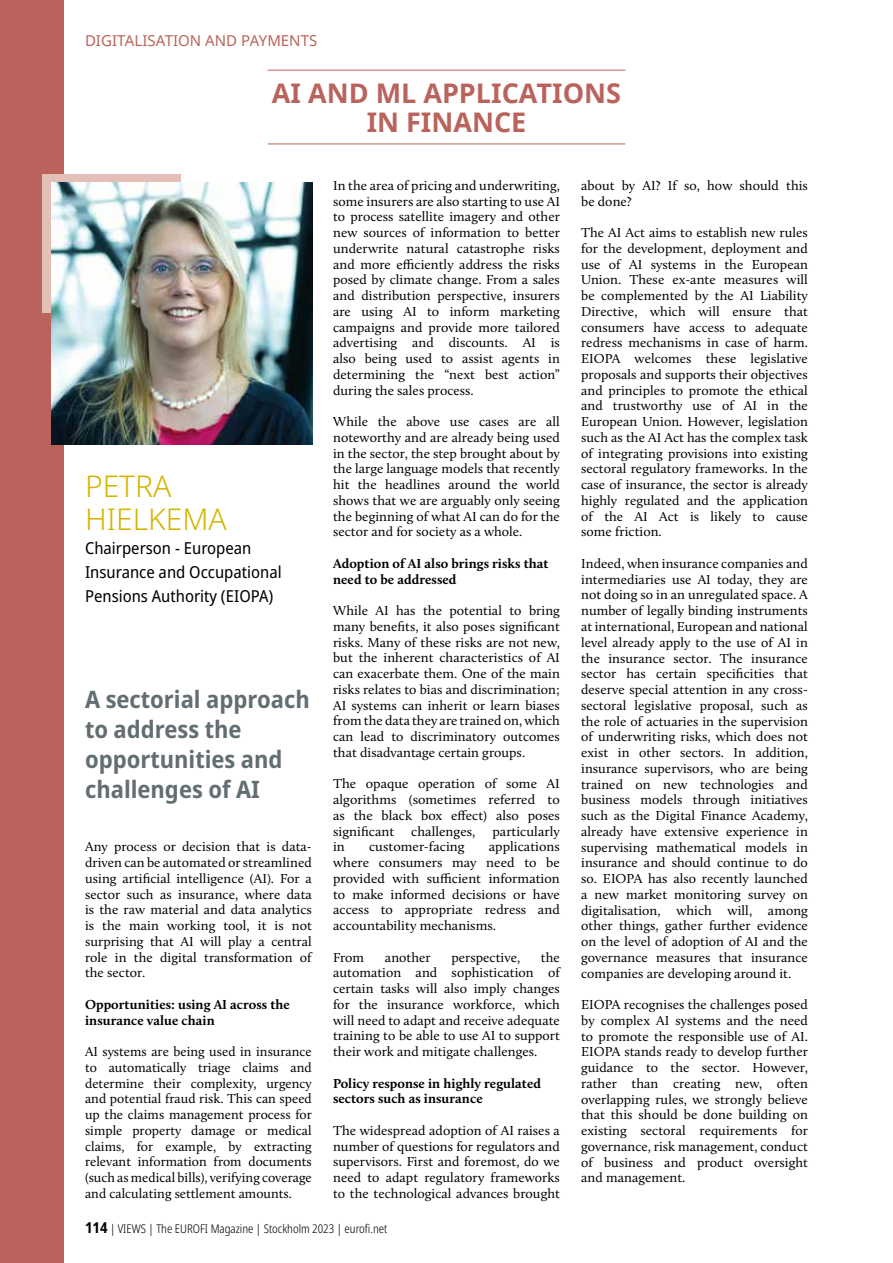
<style>
.page{position:relative;width:893px;height:1263px;background:#fff}
.page>*{position:absolute;margin:0;border:0;box-sizing:border-box;transform-origin:0 0}
.t1{font:300 30px/33px "Noto Sans";color:#d3b400}
.t2{font:700 27px/28.5px "Noto Sans";color:#ba635c;text-align:center}
.t3{font:700 semi-condensed 24px/30px "Noto Sans";color:#636e73}
.t4{font:semi-condensed 16.5px/24px "Noto Sans";color:#000}
.t5{font:15px "Noto Sans";color:#ba635c}
.t6{font:13.5px/15.8px "Calluna";letter-spacing:.005em;color:#000;text-align:justify}
.t7{font:700 13.5px/15.8px "Calluna";letter-spacing:.005em;color:#000}
.t8{font:300 condensed 12px "Noto Sans";color:#000}
.s1{font-weight:700;font-size:15px}
</style>
<div class="page">
<div style="left:0;top:0;width:64px;height:1263px;background:#ba635c"></div>
<hr style="left:268px;top:144px;width:357px;height:1px;background:#ba635c">
<hr style="left:268px;top:70px;width:357px;height:1px;background:#ba635c">
<div style="left:43px;top:174px;width:138px;height:138px;background:#e4bfb7"></div>
<img style="left:51px;top:183px;width:262px;height:261px">
<p class="t5" style="left:85px;top:30px;width:234px">DIGITALISATION AND PAYMENTS</p>
<h2 class="t2" style="left:272px;top:80px;width:351px">AI AND ML APPLICATIONS<br>IN FINANCE</h2>
<h1 class="t1" style="left:85px;top:471px;width:143px">PETRA<br>HIELKEMA</h1>
<p class="t4" style="left:85px;top:537px;width:198px">Chairperson - European<br>Insurance and Occupational<br>Pensions Authority (EIOPA)</p>
<h3 class="t3" style="left:85px;top:685px;width:226px">A sectorial approach to address the opportunities and challenges of AI</h3>
<p class="t6" style="left:85px;top:839px;width:228px">Any process or decision that is data&shy;driven can be automated or streamlined using artificial intelligence (AI). For a sector such as insurance, where data is the raw material and data analytics is the main working tool, it is not surprising that AI will play a central role in the digital transformation of the sector.</p>
<p class="t7" style="left:85px;top:996px;width:206px">Opportunities: using AI across the insurance value chain</p>
<p class="t6" style="left:85px;top:1044px;width:228px">AI systems are being used in insurance to automatically triage claims and determine their complexity, urgency and potential fraud risk. This can speed up the claims management process for simple property damage or medical claims, for example, by extracting relevant information from documents (such as medical bills), verifying coverage and calculating settlement amounts.</p>
<p class="t6" style="left:333px;top:177px;width:228px">In the area of pricing and underwriting, some insurers are also starting to use AI to process satellite imagery and other new sources of information to better underwrite natural catastrophe risks and more efficiently address the risks posed by climate change. From a sales and distribution perspective, insurers are using AI to inform marketing campaigns and provide more tailored advertising and discounts. AI is also being used to assist agents in determining the “next best action” during the sales process.</p>
<p class="t6" style="left:333px;top:414px;width:228px">While the above use cases are all noteworthy and are already being used in the sector, the step brought about by the large language models that recently hit the headlines around the world shows that we are arguably only seeing the beginning of what AI can do for the sector and for society as a whole.</p>
<p class="t7" style="left:333px;top:555px;width:217px">Adoption of AI also brings risks that need to be addressed</p>
<p class="t6" style="left:333px;top:603px;width:228px">While AI has the potential to bring many benefits, it also poses significant risks. Many of these risks are not new, but the inherent characteristics of AI can exacerbate them. One of the main risks relates to bias and discrimination; AI systems can inherit or learn biases from the data they are trained on, which can lead to discriminatory outcomes that disadvantage certain groups.</p>
<p class="t6" style="left:333px;top:776px;width:228px">The opaque operation of some AI algorithms (sometimes referred to as the black box effect) also poses significant</p>
<p class="t6" style="left:411px;top:823px;width:66px">challenges,</p>
<p class="t6" style="left:492px;top:823px;width:69px">particularly</p>
<p class="t6" style="left:333px;top:839px;width:228px;text-indent:156px">applications where consumers may need to be provided with sufficient information to make informed decisions or have access to appropriate redress and accountability mechanisms.</p>
<p class="t6" style="left:333px;top:949px;width:33px">From</p>
<p class="t6" style="left:385px;top:949px;width:47px">another</p>
<p class="t6" style="left:451px;top:949px;width:70px">perspective,</p>
<p class="t6" style="left:333px;top:839px;width:13px">in</p>
<p class="t6" style="left:369px;top:839px;width:97px">customer-facing</p>
<p class="t6" style="left:333px;top:949px;width:228px;text-indent:208px">the automation and sophistication of certain tasks will also imply changes for the insurance workforce, which will need to adapt and receive adequate training to be able to use AI to support their work and mitigate challenges.</p>
<p class="t7" style="left:333px;top:1075px;width:210px">Policy response in highly regulated sectors such as insurance</p>
<p class="t6" style="left:333px;top:1122px;width:228px">The widespread adoption of AI raises a number of questions for regulators and supervisors. First and foremost, do we need to adapt regulatory frameworks to the technological advances brought</p>
<p class="t8" style="left:85px;top:1220px;width:304px"><span class="s1">114</span> | VIEWS | The EUROFI Magazine | Stockholm 2023 | eurofi.net</p>
<p class="t6" style="left:581px;top:177px;width:228px">about by AI? If so, how should this be done?</p>
<p class="t6" style="left:581px;top:225px;width:228px">The AI Act aims to establish new rules for the development, deployment and use of AI systems in the European Union. These ex-ante measures will be complemented by the AI Liability Directive, which will ensure that consumers have access to adequate redress mechanisms in case of harm.<br>EIOPA welcomes these legislative proposals and supports their objectives and principles to promote the ethical and trustworthy use of AI in the European Union. However, legislation such as the AI Act has the complex task of integrating provisions into existing sectoral regulatory frameworks. In the case of insurance, the sector is already highly regulated and the application of the AI Act is likely to cause some friction.</p>
<p class="t6" style="left:581px;top:555px;width:228px">Indeed, when insurance companies and intermediaries use AI today, they are not doing so in an unregulated space. A number of legally binding instruments at international, European and national level already apply to the use of AI in the insurance sector. The insurance sector has certain specificities that deserve special attention in any cross&shy;sectoral legislative proposal, such as the role of actuaries in the supervision of underwriting risks, which does not exist in other sectors. In addition, insurance supervisors, who are being trained on new technologies and business models through initiatives such as the Digital Finance Academy, already have extensive experience in supervising mathematical models in insurance and should continue to do so. EIOPA has also recently launched a new market monitoring survey on digitalisation, which will, among other things, gather further evidence on the level of adoption of AI and the governance measures that insurance companies are developing around it.</p>
<p class="t6" style="left:581px;top:996px;width:228px">EIOPA recognises the challenges posed by complex AI systems and the need to promote the responsible use of AI.<br>EIOPA stands ready to develop further guidance to the sector. However, rather than creating new, often overlapping rules, we strongly believe that this should be done building on existing sectoral requirements for governance, risk management, conduct of business and product oversight and management.</p>
</div>
